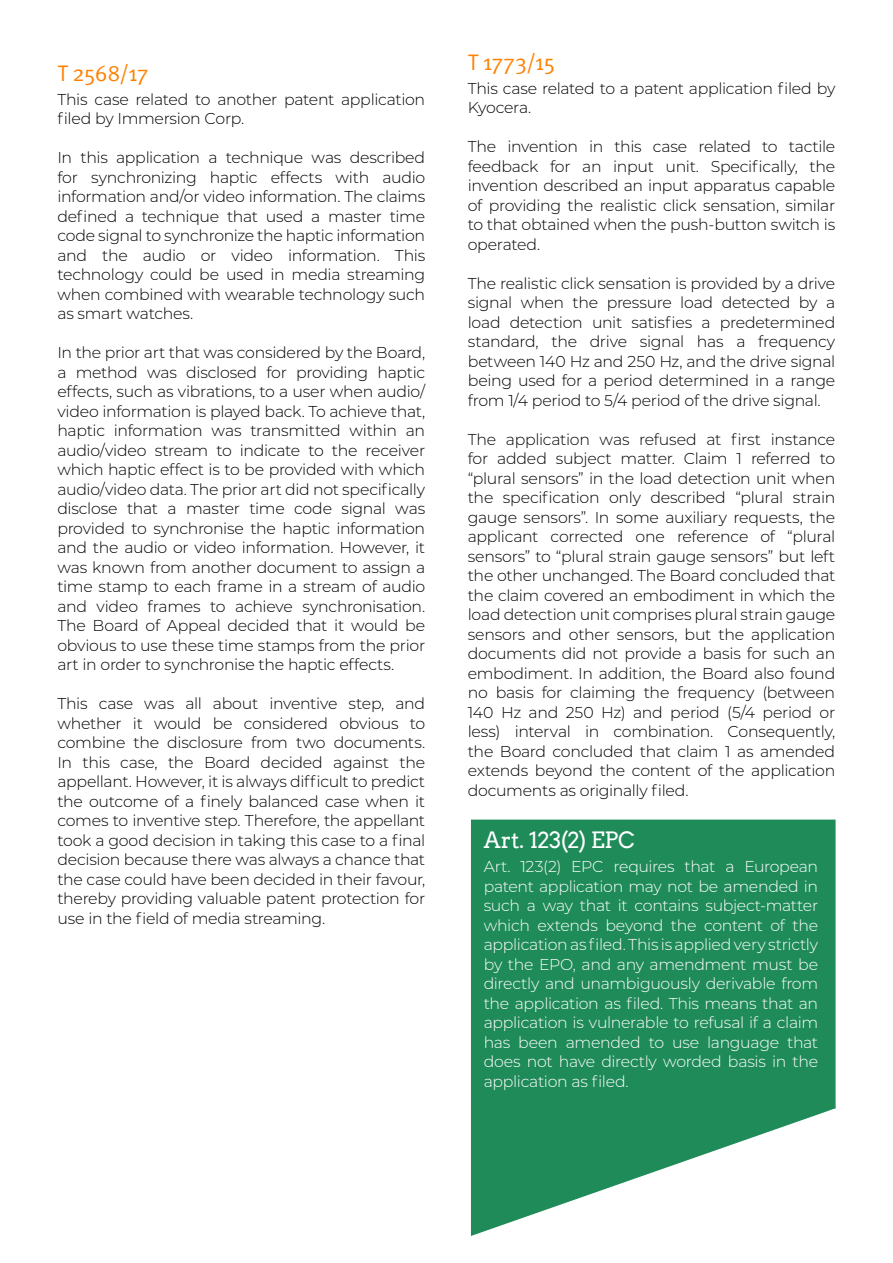
<style>
.page{position:relative;width:893px;height:1263px;background:#fff}
.page>*{position:absolute;margin:0;border:0;box-sizing:border-box;transform-origin:0 0}
.t1{font:22.5px "Meta Pro Norm";letter-spacing:-.03em;color:#fd8204}
.t2{font:22.5px "Arvo";letter-spacing:-.015em;color:#fff}
.t3{font:300 15.75px/19.5px "Montserrat";letter-spacing:-.02em;color:#000;text-align:justify}
.t4{font:300 15.75px/19.5px "Montserrat";letter-spacing:-.015em;color:#fff;text-align:justify}
</style>
<div class="page">
<div style="left:470px;top:819px;width:366px;height:282px;background:#1f8b59"></div>
<svg style="left:470px;top:1101px;width:366px;height:135px;fill:#1f8b59"></svg>
<h1 class="t1" style="left:57px;top:56px;width:93px">T 2568/17</h1>
<p class="t3" style="left:57px;top:89px;width:369px">This case related to another patent application filed by Immersion Corp.</p>
<p class="t3" style="left:57px;top:147px;width:369px">In this application a technique was described for synchronizing haptic effects with audio information and/or video information. The claims defined a technique that used a master time code signal to synchronize the haptic information and the audio or video information. This technology could be used in media streaming when combined with wearable technology such as smart watches.</p>
<p class="t3" style="left:57px;top:342px;width:369px">In the prior art that was considered by the Board, a method was disclosed for providing haptic effects, such as vibrations, to a user when audio/ video information is played back. To achieve that, haptic information was transmitted within an audio/video stream to indicate to the receiver which haptic effect is to be provided with which audio/video data. The prior art did not specifically disclose that a master time code signal was provided to synchronise the haptic information and the audio or video information. However, it was known from another document to assign a time stamp to each frame in a stream of audio and video frames to achieve synchronisation.<br>The Board of Appeal decided that it would be obvious to use these time stamps from the prior art in order to synchronise the haptic effects.</p>
<p class="t3" style="left:57px;top:693px;width:369px">This case was all about inventive step, and whether it would be considered obvious to combine the disclosure from two documents.<br>In this case, the Board decided against the appellant. However, it is always difficult to predict the outcome of a finely balanced case when it comes to inventive step. Therefore, the appellant took a good decision in taking this case to a final decision because there was always a chance that the case could have been decided in their favour, thereby providing valuable patent protection for use in the field of media streaming.</p>
<h1 class="t1" style="left:468px;top:45px;width:89px">T 1773/15</h1>
<p class="t3" style="left:468px;top:78px;width:369px">This case related to a patent application filed by<br>Kyocera.</p>
<p class="t3" style="left:468px;top:136px;width:369px">The invention in this case related to tactile feedback for an input unit. Specifically, the invention described an input apparatus capable of providing the realistic click sensation, similar to that obtained when the push-button switch is operated.</p>
<p class="t3" style="left:468px;top:273px;width:369px">The realistic click sensation is provided by a drive signal when the pressure load detected by a load detection unit satisfies a predetermined standard, the drive signal has a frequency between 140 Hz and 250 Hz, and the drive signal being used for a period determined in a range from 1/4 period to 5/4 period of the drive signal.</p>
<p class="t3" style="left:468px;top:429px;width:369px">The application was refused at first instance for added subject matter. Claim 1 referred to “plural sensors” in the load detection unit when the specification only described “plural strain gauge sensors”. In some auxiliary requests, the applicant corrected one reference of “plural sensors” to “plural strain gauge sensors” but left the other unchanged. The Board concluded that the claim covered an embodiment in which the load detection unit comprises plural strain gauge sensors and other sensors, but the application documents did not provide a basis for such an embodiment. In addition, the Board also found no basis for claiming the frequency (between 140 Hz and 250 Hz) and period (5/4 period or less) interval in combination. Consequently, the Board concluded that claim 1 as amended extends beyond the content of the application documents as originally filed.</p>
<h1 class="t2" style="left:484px;top:827px;width:152px">Art. 123(2) EPC</h1>
<p class="t4" style="left:484px;top:856px;width:336px">Art. 123(2) EPC requires that a European patent application may not be amended in such a way that it contains subject-matter which extends beyond the content of the application as filed. This is applied very strictly by the EPO, and any amendment must be directly and unambiguously derivable from the application as filed. This means that an application is vulnerable to refusal if a claim has been amended to use language that does not have directly worded basis in the application as filed.</p>
</div>
